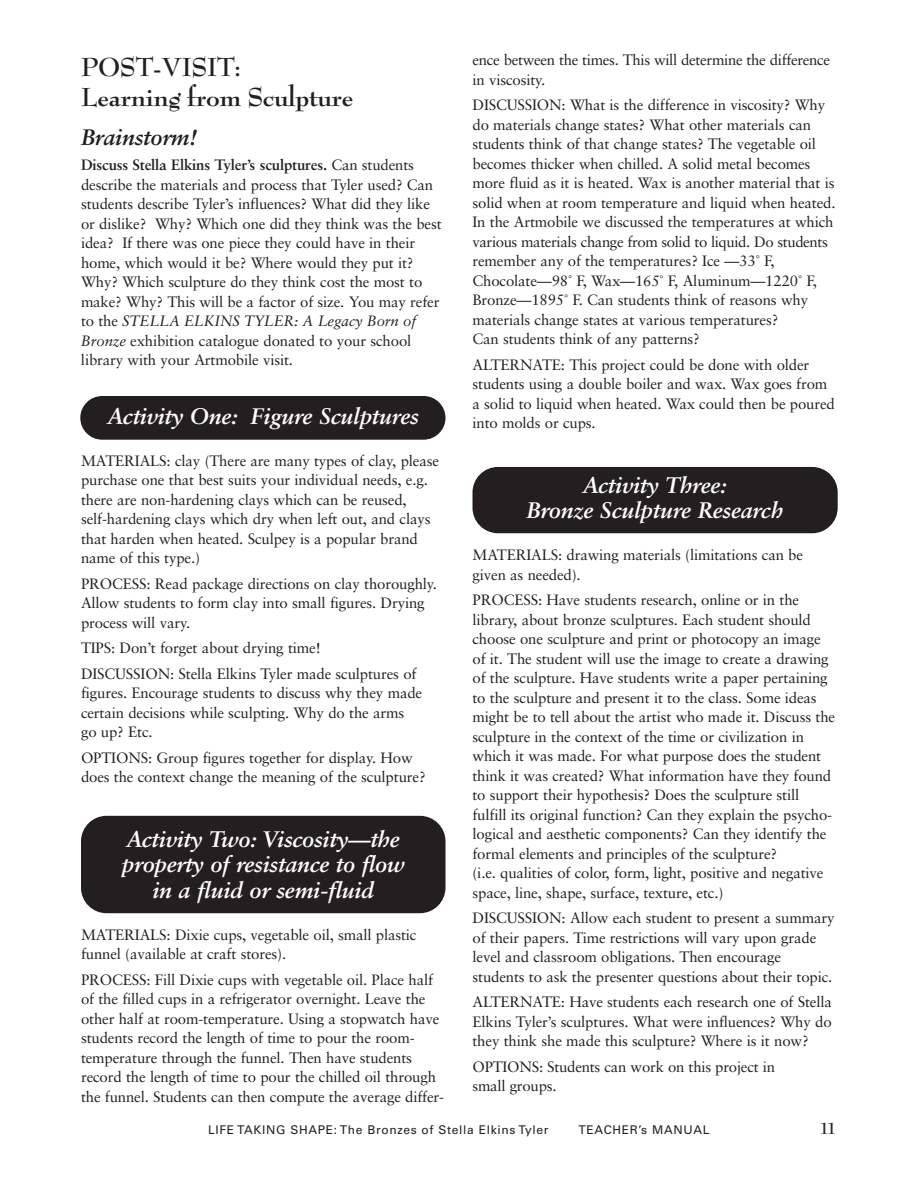
<style>
.page{position:relative;width:918px;height:1188px;background:#fff}
.page>*{position:absolute;margin:0;border:0;box-sizing:border-box;transform-origin:0 0}
.t1{font:700 28.5px/30px "Bernhard Modern";letter-spacing:-.01em;color:#231f20}
.t2{font:italic 700 22.5px/25.5px "Sabon";letter-spacing:-.01em;color:#fff;text-align:center}
.t3{font:italic 700 22.5px "Sabon";letter-spacing:-.01em;color:#231f20}
.t4{font:700 18px "Bernhard Modern";color:#231f20}
.t5{font:15px/19.5px "Sabon";letter-spacing:-.01em;color:#231f20}
.t6{font:12px "Univers";letter-spacing:.055em;color:#231f20}
.s1{font-weight:700}
.s2{font-style:italic}
</style>
<div class="page">
<div style="left:472px;top:467px;width:366px;height:66px;background:#231f20;border-radius:26px"></div>
<div style="left:81px;top:816px;width:365px;height:97px;background:#231f20;border-radius:26px"></div>
<div style="left:80px;top:396px;width:366px;height:44px;background:#231f20;border-radius:22px"></div>
<h1 class="t1" style="left:81px;top:53px;width:274px">POST-VISIT:<br>Learning from Sculpture</h1>
<h2 class="t3" style="left:81px;top:128px;width:117px">Brainstorm!</h2>
<p class="t5" style="left:81px;top:157px;width:362px"><span class="s1">Discuss Stella Elkins Tyler’s sculptures.</span> Can students describe the materials and process that Tyler used? Can students describe Tyler’s influences? What did they like or dislike? Why? Which one did they think was the best idea? If there was one piece they could have in their home, which would it be? Where would they put it?<br>Why? Which sculpture do they think cost the most to make? Why? This will be a factor of size. You may refer to the <span class="s2">STELLA ELKINS TYLER: A Legacy Born of Bronze</span> exhibition catalogue donated to your school library with your Artmobile visit.</p>
<h2 class="t2" style="left:108px;top:405px;width:313px">Activity One: Figure Sculptures</h2>
<p class="t5" style="left:81px;top:452px;width:360px">MATERIALS: clay (There are many types of clay, please purchase one that best suits your individual needs, e.g. there are non-hardening clays which can be reused, self-hardening clays which dry when left out, and clays that harden when heated. Sculpey is a popular brand name of this type.)</p>
<p class="t5" style="left:81px;top:575px;width:358px">PROCESS: Read package directions on clay thoroughly.<br>Allow students to form clay into small figures. Drying process will vary.</p>
<p class="t5" style="left:81px;top:637px;width:337px;line-height:25.5px">TIPS: Don’t forget about drying time!<br>DISCUSSION: Stella Elkins Tyler made sculptures of</p>
<p class="t5" style="left:81px;top:685px;width:343px">figures. Encourage students to discuss why they made certain decisions while sculpting. Why do the arms go up? Etc.</p>
<p class="t5" style="left:81px;top:749px;width:346px">OPTIONS: Group figures together for display. How does the context change the meaning of the sculpture?</p>
<h2 class="t2" style="left:122px;top:828px;width:284px">Activity Two: Viscosity—the property of resistance to flow in a fluid or semi-fluid</h2>
<p class="t5" style="left:81px;top:926px;width:337px">MATERIALS: Dixie cups, vegetable oil, small plastic funnel (available at craft stores).</p>
<p class="t5" style="left:81px;top:971px;width:365px">PROCESS: Fill Dixie cups with vegetable oil. Place half of the filled cups in a refrigerator overnight. Leave the other half at room-temperature. Using a stopwatch have students record the length of time to pour the room&shy;temperature through the funnel. Then have students record the length of time to pour the chilled oil through the funnel. Students can then compute the average differ-</p>
<p class="t5" style="left:472px;top:52px;width:359px">ence between the times. This will determine the difference in viscosity.</p>
<p class="t5" style="left:472px;top:97px;width:365px">DISCUSSION: What is the difference in viscosity? Why do materials change states? What other materials can students think of that change states? The vegetable oil becomes thicker when chilled. A solid metal becomes more fluid as it is heated. Wax is another material that is solid when at room temperature and liquid when heated.<br>In the Artmobile we discussed the temperatures at which various materials change from solid to liquid. Do students remember any of the temperatures? Ice —33˚ F, Chocolate—98˚ F, Wax—165˚ F, Aluminum—1220˚ F, Bronze—1895˚ F. Can students think of reasons why materials change states at various temperatures?<br>Can students think of any patterns?</p>
<p class="t5" style="left:472px;top:356px;width:364px">ALTERNATE: This project could be done with older students using a double boiler and wax. Wax goes from a solid to liquid when heated. Wax could then be poured into molds or cups.</p>
<h2 class="t2" style="left:526px;top:474px;width:258px">Activity Three:<br>Bronze Sculpture Research</h2>
<p class="t5" style="left:472px;top:547px;width:332px">MATERIALS: drawing materials (limitations can be given as needed).</p>
<p class="t5" style="left:472px;top:592px;width:364px">PROCESS: Have students research, online or in the library, about bronze sculptures. Each student should choose one sculpture and print or photocopy an image of it. The student will use the image to create a drawing of the sculpture. Have students write a paper pertaining to the sculpture and present it to the class. Some ideas might be to tell about the artist who made it. Discuss the sculpture in the context of the time or civilization in which it was made. For what purpose does the student think it was created? What information have they found to support their hypothesis? Does the sculpture still fulfill its original function? Can they explain the psycho&shy;logical and aesthetic components? Can they identify the formal elements and principles of the sculpture?<br>(i.e. qualities of color, form, light, positive and negative space, line, shape, surface, texture, etc.)</p>
<p class="t5" style="left:472px;top:910px;width:364px">DISCUSSION: Allow each student to present a summary of their papers. Time restrictions will vary upon grade level and classroom obligations. Then encourage students to ask the presenter questions about their topic.</p>
<p class="t5" style="left:472px;top:994px;width:361px;text-align:justify">ALTERNATE: Have students each research one of Stella Elkins Tyler’s sculptures. What were influences? Why do they think she made this sculpture? Where is it now?</p>
<p class="t5" style="left:472px;top:1058px;width:304px">OPTIONS: Students can work on this project in small groups.</p>
<p class="t6" style="left:208px;top:1125px;width:342px">LIFE TAKING SHAPE: The Bronzes of Stella Elkins Tyler</p>
<p class="t6" style="left:579px;top:1125px;width:132px">TEACHER’s MANUAL</p>
<p class="t4" style="left:819px;top:1120px;width:19px">11</p>
</div>
